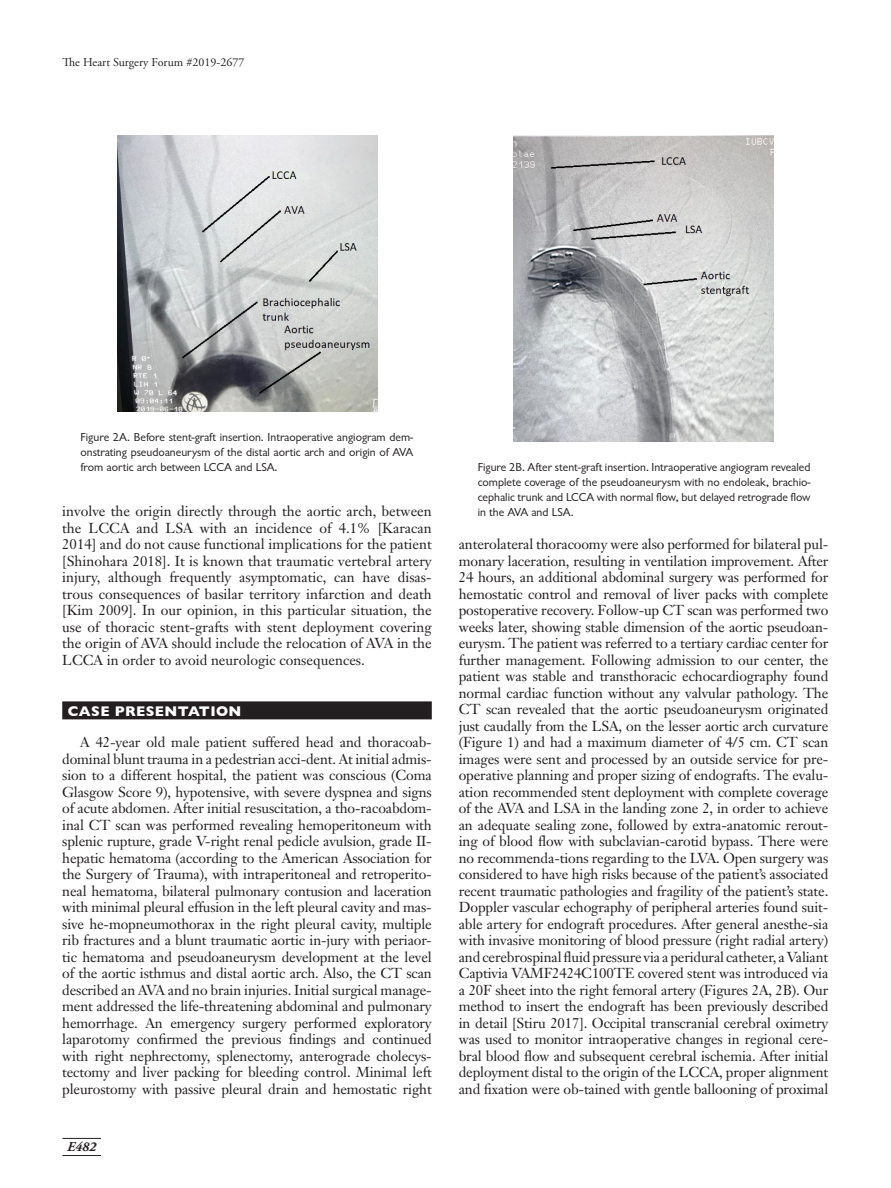
<style>
.page{position:relative;width:891px;height:1188px;background:#fff}
.page>*{position:absolute;margin:0;border:0;box-sizing:border-box;transform-origin:0 0}
.Body_Text{font:14.25px/16.5px "Janson Text";letter-spacing:-.01em;color:#231f20;text-align:justify}
.t1{font:700 14.25px "Gill Sans";letter-spacing:.03em;color:#fff}
.t2{font:italic 700 13.5px "Adobe Garamond Pro";color:#231f20}
.Figure_Legend{font:12px/15px "Classical Sans Regular DTC";color:#231f20;text-align:justify}
.t3{font:12px "Adobe Garamond Pro";letter-spacing:.005em;color:#231f20}
</style>
<div class="page">
<hr style="left:62px;top:1138px;width:39px;height:1px;background:#231f20">
<hr style="left:62px;top:1155px;width:39px;height:1px;background:#231f20">
<div style="left:62px;top:701px;width:370px;height:18px;background:#231f20"></div>
<img style="left:117px;top:136px;width:260px;height:275px">
<img style="left:514px;top:136px;width:260px;height:305px">
<p class="t3" style="left:62px;top:55px;width:184px">The Heart Surgery Forum #2019-2677</p>
<p class="Figure_Legend" style="left:80px;top:430px;width:334px">Figure 2A. Before stent-graft insertion. Intraoperative angiogram dem&shy;onstrating pseudoaneurysm of the distal aortic arch and origin of AVA from aortic arch between LCCA and LSA.</p>
<p class="Body_Text" style="left:62px;top:503px;width:371px">involve the origin directly through the aortic arch, between the LCCA and LSA with an incidence of 4.1% [Karacan 2014] and do not cause functional implications for the patient [Shinohara 2018]. It is known that traumatic vertebral artery injury, although frequently asymptomatic, can have disas&shy;trous consequences of basilar territory infarction and death [Kim 2009]. In our opinion, in this particular situation, the use of thoracic stent-grafts with stent deployment covering the origin of AVA should include the relocation of AVA in the LCCA in order to avoid neurologic consequences.</p>
<h1 class="t1" style="left:68px;top:699px;width:175px">CASE PRESENTATION</h1>
<p class="Body_Text" style="left:62px;top:734px;width:371px;text-indent:18px">A 42-year old male patient suffered head and thoracoab&shy;dominal blunt trauma in a pedestrian acci-dent. At initial admis&shy;sion to a different hospital, the patient was conscious (Coma Glasgow Score 9), hypotensive, with severe dyspnea and signs of acute abdomen. After initial resuscitation, a tho-racoabdom&shy;inal CT scan was performed revealing hemoperitoneum with splenic rupture, grade V-right renal pedicle avulsion, grade II&shy;hepatic hematoma (according to the American Association for the Surgery of Trauma), with intraperitoneal and retroperito&shy;neal hematoma, bilateral pulmonary contusion and laceration with minimal pleural effusion in the left pleural cavity and mas&shy;sive he-mopneumothorax in the right pleural cavity, multiple rib fractures and a blunt traumatic aortic in-jury with periaor&shy;tic hematoma and pseudoaneurysm development at the level of the aortic isthmus and distal aortic arch. Also, the CT scan described an AVA and no brain injuries. Initial surgical manage&shy;ment addressed the life-threatening abdominal and pulmonary hemorrhage. An emergency surgery performed exploratory laparotomy confirmed the previous findings and continued with right nephrectomy, splenectomy, anterograde cholecys&shy;tectomy and liver packing for bleeding control. Minimal left pleurostomy with passive pleural drain and hemostatic right</p>
<p class="t2" style="left:67px;top:1139px;width:31px">E482</p>
<p class="Figure_Legend" style="left:478px;top:460px;width:334px">Figure 2B. After stent-graft insertion. Intraoperative angiogram revealed complete coverage of the pseudoaneurysm with no endoleak, brachio&shy;cephalic trunk and LCCA with normal flow, but delayed retrograde flow in the AVA and LSA.</p>
<p class="Body_Text" style="left:459px;top:536px;width:371px">anterolateral thoracoomy were also performed for bilateral pul&shy;monary laceration, resulting in ventilation improvement. After 24 hours, an additional abdominal surgery was performed for hemostatic control and removal of liver packs with complete postoperative recovery. Follow-up CT scan was performed two weeks later, showing stable dimension of the aortic pseudoan&shy;eurysm. The patient was referred to a tertiary cardiac center for further management. Following admission to our center, the patient was stable and transthoracic echocardiography found normal cardiac function without any valvular pathology. The CT scan revealed that the aortic pseudoaneurysm originated just caudally from the LSA, on the lesser aortic arch curvature (Figure 1) and had a maximum diameter of 4/5 cm. CT scan images were sent and processed by an outside service for pre&shy;operative planning and proper sizing of endografts. The evalu&shy;ation recommended stent deployment with complete coverage of the AVA and LSA in the landing zone 2, in order to achieve an adequate sealing zone, followed by extra-anatomic rerout&shy;ing of blood flow with subclavian-carotid bypass. There were no recommenda-tions regarding to the LVA. Open surgery was considered to have high risks because of the patient’s associated recent traumatic pathologies and fragility of the patient’s state.<br>Doppler vascular echography of peripheral arteries found suit&shy;able artery for endograft procedures. After general anesthe-sia with invasive monitoring of blood pressure (right radial artery) and cerebrospinal fluid pressure via a peridural catheter, a Valiant Captivia VAMF2424C100TE covered stent was introduced via a 20F sheet into the right femoral artery (Figures 2A, 2B). Our method to insert the endograft has been previously described in detail [Stiru 2017]. Occipital transcranial cerebral oximetry was used to monitor intraoperative changes in regional cere&shy;bral blood flow and subsequent cerebral ischemia. After initial deployment distal to the origin of the LCCA, proper alignment and fixation were ob-tained with gentle ballooning of proximal</p>
</div>
